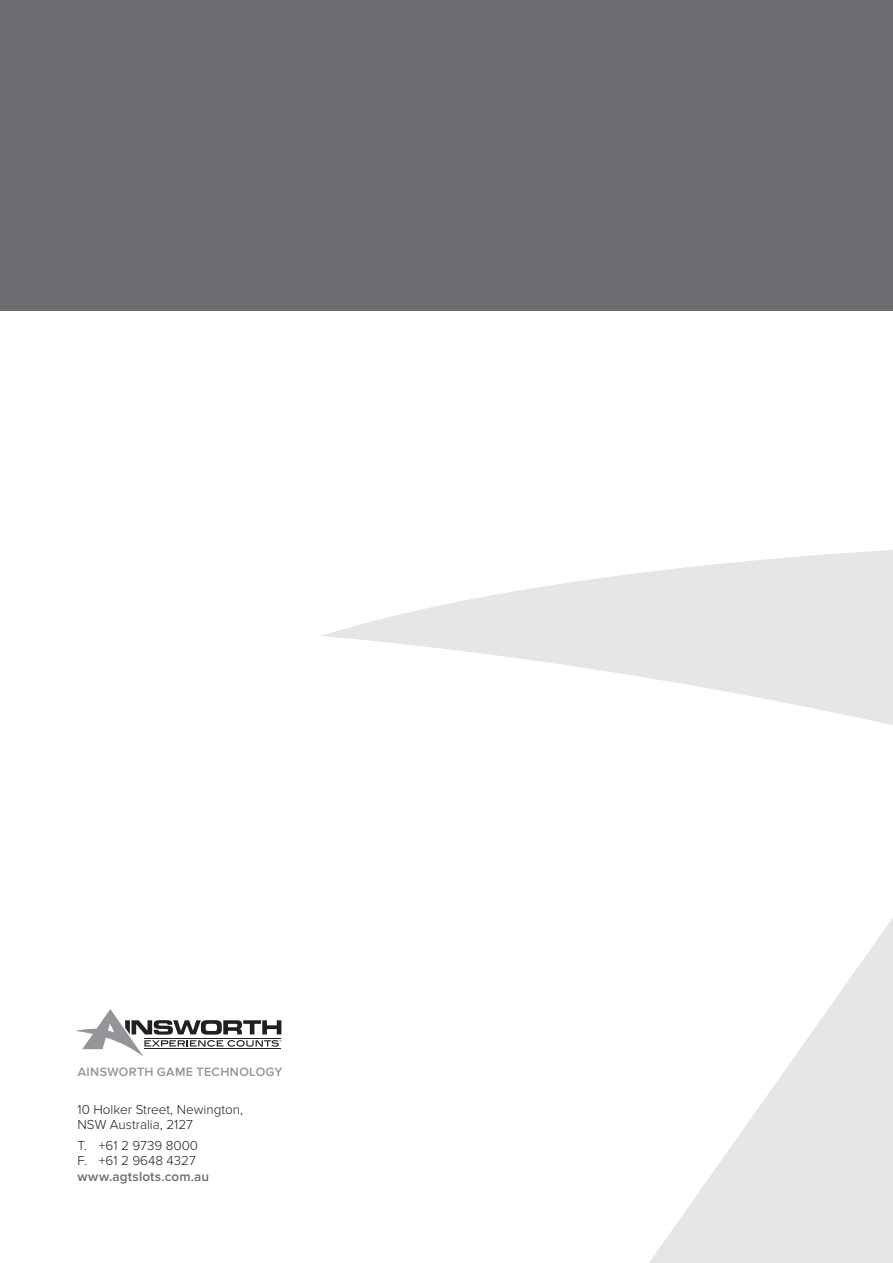
<style>
.page{position:relative;width:893px;height:1263px;background:#fff}
.page>*{position:absolute;margin:0;border:0;box-sizing:border-box;transform-origin:0 0}
.t1{font:300 13.5px/15px "Proxima Nova";color:#231f20}
.t2{font:600 13.5px "Proxima Nova";letter-spacing:.01em;color:#6c6d70}
.t3{font:600 12.6px "Proxima Nova";letter-spacing:.03em;color:#939598}
</style>
<div class="page">
<div style="left:0;top:0;width:893px;height:310px;background:#6c6d70"></div>
<svg style="left:320px;top:310px;width:573px;height:953px"></svg>
<svg style="left:76px;top:1009px;width:205px;height:48px"></svg>
<p class="t3" style="left:78px;top:1065px;width:206px">AINSWORTH GAME TECHNOLOGY</p>
<p class="t1" style="left:78px;top:1102px;width:167px">10 Holker Street, Newington,<br>NSW Australia, 2127</p>
<p class="t1" style="left:78px;top:1138px;width:122px">T. +61 2 9739 8000<br>F. +61 2 9648 4327</p>
<p class="t2" style="left:78px;top:1169px;width:133px">www.agtslots.com.au</p>
</div>
